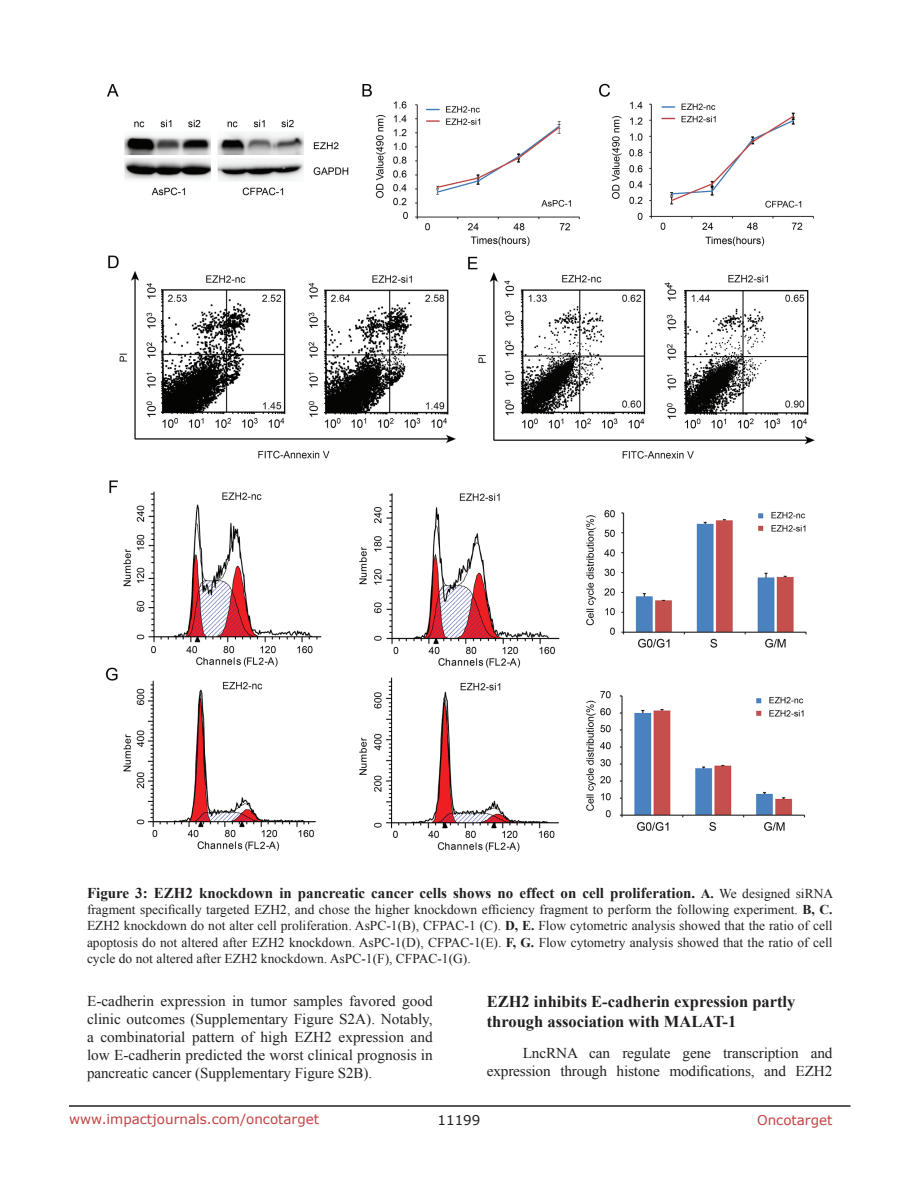
<style>
.page{position:relative;width:918px;height:1188px;background:#fff}
.page>*{position:absolute;margin:0;border:0;box-sizing:border-box;transform-origin:0 0}
.t1{font:700 16.5px/19.8px "Times New Roman";color:#231f20}
.t2{font:15px/18px "Times New Roman";letter-spacing:-.01em;color:#231f20;text-align:justify}
.t3{font:700 15px "Times New Roman";color:#231f20}
.t4{font:13.5px/16.2px "Times New Roman";color:#231f20;text-align:justify}
.t5{font:13.5px "Verdana";color:#c24141}
.t6{font:13.5px "Verdana";color:#231f20}
.s1{font-size:13.5px}
.s2{font-weight:400;font-size:13.5px}
.s3{font-weight:700}
</style>
<div class="page">
<hr style="left:69px;top:1105px;width:781px;height:2px;background:#231f20">
<img style="left:105px;top:83px;width:710px;height:769px">
<p class="t3" style="left:87px;top:883px;width:748px">Figure 3: EZH2 knockdown in pancreatic cancer cells shows no effect on cell proliferation. <span class="s1">A.</span> <span class="s2">We designed siRNA</span></p>
<p class="t4" style="left:87px;top:901px;width:747px">fragment specifically targeted EZH2, and chose the higher knockdown efficiency fragment to perform the following experiment. <span class="s3">B, C.<br></span>EZH2 knockdown do not alter cell proliferation. AsPC-1(B), CFPAC-1 (C). <span class="s3">D, E.</span> Flow cytometric analysis showed that the ratio of cell apoptosis do not altered after EZH2 knockdown. AsPC-1(D), CFPAC-1(E). <span class="s3">F, G.</span> Flow cytometry analysis showed that the ratio of cell cycle do not altered after EZH2 knockdown. AsPC-1(F), CFPAC-1(G).</p>
<p class="t2" style="left:87px;top:992px;width:347px">E-cadherin expression in tumor samples favored good clinic outcomes (Supplementary Figure S2A). Notably, a combinatorial pattern of high EZH2 expression and low E-cadherin predicted the worst clinical prognosis in pancreatic cancer (Supplementary Figure S2B).</p>
<p class="t1" style="left:487px;top:991px;width:310px">EZH2 inhibits E-cadherin expression partly through association with MALAT-1</p>
<p class="t2" style="left:487px;top:1044px;width:347px;text-align:right">LncRNA can regulate gene transcription and expression through histone modifications, and EZH2</p>
<p class="t5" style="left:69px;top:1110px;width:252px">www.impactjournals.com/oncotarget</p>
<p class="t6" style="left:438px;top:1111px;width:44px">11199</p>
<p class="t5" style="left:757px;top:1111px;width:77px">Oncotarget</p>
</div>
